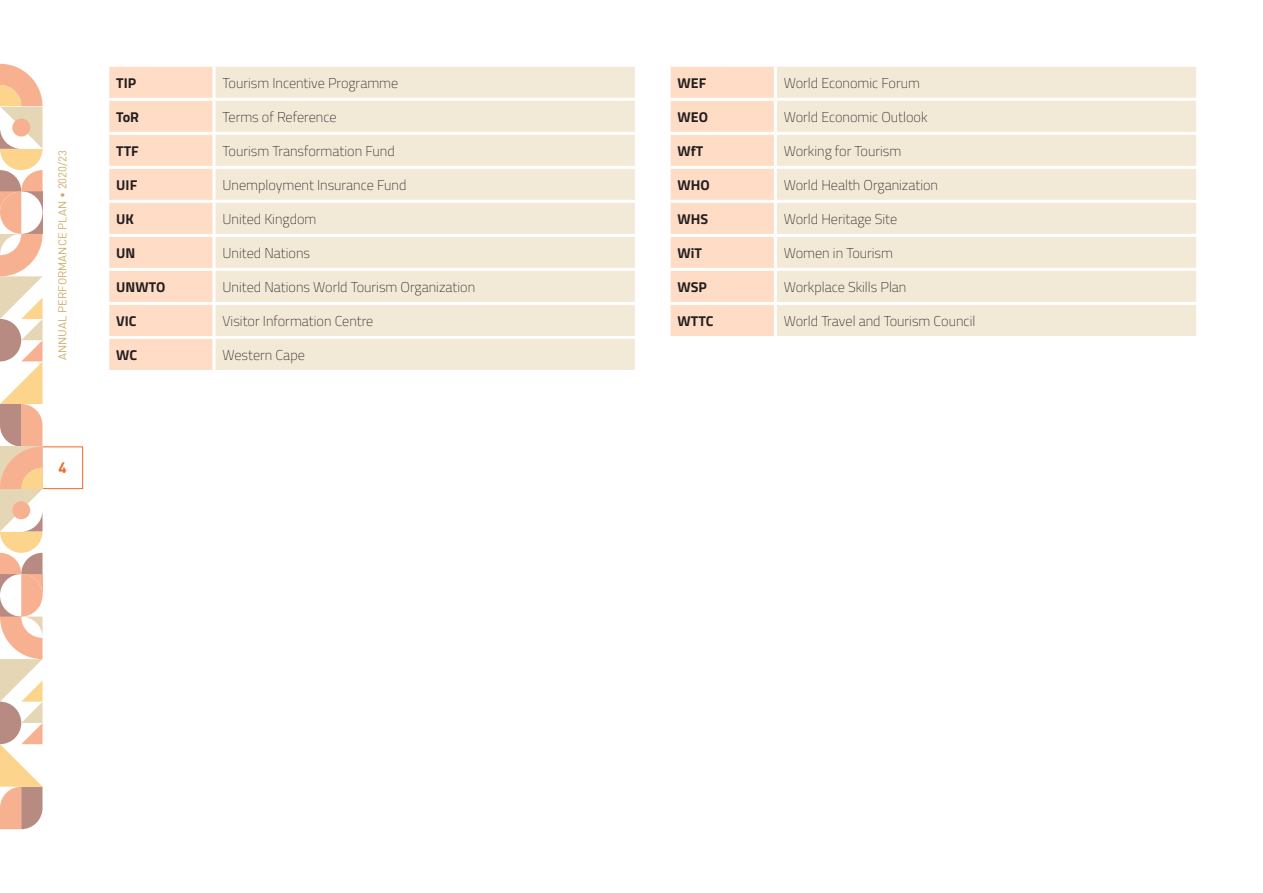
<style>
.page{position:relative;width:1263px;height:893px;background:#fff}
.page>*{position:absolute;margin:0;border:0;box-sizing:border-box;transform-origin:0 0}
.t1{font:700 15px "DIN";color:#f26522}
.t2{font:200 14.25px "Titillium Web";color:#231f20}
.t3{font:700 14.25px "Titillium Web";color:#231f20}
.t4{font:11.25px "DIN";color:#ccae6c}
</style>
<div class="page">
<div style="left:40px;top:446px;width:43px;height:43px;border:1px solid #f26522"></div>
<svg style="left:0;top:63px;width:43px;height:767px"></svg>
<div style="left:109px;top:67px;width:104px;height:303px;background:#fedcc6"></div>
<div style="left:216px;top:67px;width:419px;height:303px;background:#f3e9d7"></div>
<hr style="left:106px;top:98px;width:108px;height:3px;background:#fff">
<hr style="left:214px;top:98px;width:424px;height:3px;background:#fff">
<hr style="left:106px;top:132px;width:108px;height:3px;background:#fff">
<hr style="left:214px;top:132px;width:424px;height:3px;background:#fff">
<hr style="left:106px;top:166px;width:108px;height:3px;background:#fff">
<hr style="left:214px;top:166px;width:424px;height:3px;background:#fff">
<hr style="left:106px;top:200px;width:108px;height:3px;background:#fff">
<hr style="left:214px;top:200px;width:424px;height:3px;background:#fff">
<hr style="left:106px;top:234px;width:108px;height:3px;background:#fff">
<hr style="left:214px;top:234px;width:424px;height:3px;background:#fff">
<hr style="left:106px;top:268px;width:108px;height:3px;background:#fff">
<hr style="left:214px;top:268px;width:424px;height:3px;background:#fff">
<hr style="left:106px;top:302px;width:108px;height:3px;background:#fff">
<hr style="left:214px;top:302px;width:424px;height:3px;background:#fff">
<hr style="left:106px;top:336px;width:108px;height:3px;background:#fff">
<hr style="left:214px;top:336px;width:424px;height:3px;background:#fff">
<div style="left:671px;top:67px;width:103px;height:269px;background:#fedcc6"></div>
<div style="left:777px;top:67px;width:419px;height:269px;background:#f3e9d7"></div>
<hr style="left:668px;top:98px;width:107px;height:3px;background:#fff">
<hr style="left:775px;top:98px;width:424px;height:3px;background:#fff">
<hr style="left:668px;top:132px;width:107px;height:3px;background:#fff">
<hr style="left:775px;top:132px;width:424px;height:3px;background:#fff">
<hr style="left:668px;top:166px;width:107px;height:3px;background:#fff">
<hr style="left:775px;top:166px;width:424px;height:3px;background:#fff">
<hr style="left:668px;top:200px;width:107px;height:3px;background:#fff">
<hr style="left:775px;top:200px;width:424px;height:3px;background:#fff">
<hr style="left:668px;top:234px;width:107px;height:3px;background:#fff">
<hr style="left:775px;top:234px;width:424px;height:3px;background:#fff">
<hr style="left:668px;top:268px;width:107px;height:3px;background:#fff">
<hr style="left:775px;top:268px;width:424px;height:3px;background:#fff">
<hr style="left:668px;top:302px;width:107px;height:3px;background:#fff">
<hr style="left:775px;top:302px;width:424px;height:3px;background:#fff">
<p class="t4" style="left:55px;top:360px;width:211px;rotate:-90deg">ANNUAL PERFORMANCE PLAN • 2020/23</p>
<p class="t1" style="left:58px;top:458px;width:10px">4</p>
<p class="t3" style="left:116px;top:72px;width:21px">TIP</p>
<p class="t2" style="left:223px;top:73px;width:177px">Tourism Incentive Programme</p>
<p class="t3" style="left:116px;top:106px;width:24px">ToR</p>
<p class="t2" style="left:223px;top:107px;width:115px">Terms of Reference</p>
<p class="t3" style="left:116px;top:140px;width:24px">TTF</p>
<p class="t2" style="left:223px;top:141px;width:174px">Tourism Transformation Fund</p>
<p class="t3" style="left:116px;top:174px;width:22px">UIF</p>
<p class="t2" style="left:223px;top:175px;width:185px">Unemployment Insurance Fund</p>
<p class="t3" style="left:116px;top:208px;width:19px">UK</p>
<p class="t2" style="left:223px;top:209px;width:95px">United Kingdom</p>
<p class="t3" style="left:116px;top:242px;width:21px">UN</p>
<p class="t2" style="left:223px;top:243px;width:89px">United Nations</p>
<p class="t3" style="left:116px;top:276px;width:51px">UNWTO</p>
<p class="t2" style="left:223px;top:277px;width:254px">United Nations World Tourism Organization</p>
<p class="t3" style="left:116px;top:310px;width:22px">VIC</p>
<p class="t2" style="left:223px;top:311px;width:152px">Visitor Information Centre</p>
<p class="t3" style="left:116px;top:344px;width:22px">WC</p>
<p class="t2" style="left:223px;top:345px;width:84px">Western Cape</p>
<p class="t3" style="left:678px;top:72px;width:30px">WEF</p>
<p class="t2" style="left:784px;top:73px;width:138px">World Economic Forum</p>
<p class="t3" style="left:678px;top:106px;width:32px">WEO</p>
<p class="t2" style="left:784px;top:107px;width:145px">World Economic Outlook</p>
<p class="t3" style="left:678px;top:140px;width:27px">WfT</p>
<p class="t2" style="left:784px;top:141px;width:119px">Working for Tourism</p>
<p class="t3" style="left:678px;top:174px;width:34px">WHO</p>
<p class="t2" style="left:784px;top:175px;width:156px">World Health Organization</p>
<p class="t3" style="left:678px;top:208px;width:32px">WHS</p>
<p class="t2" style="left:784px;top:209px;width:115px">World Heritage Site</p>
<p class="t3" style="left:678px;top:242px;width:26px">WiT</p>
<p class="t2" style="left:784px;top:243px;width:111px">Women in Tourism</p>
<p class="t3" style="left:678px;top:276px;width:31px">WSP</p>
<p class="t2" style="left:784px;top:277px;width:124px">Workplace Skills Plan</p>
<p class="t3" style="left:678px;top:310px;width:37px">WTTC</p>
<p class="t2" style="left:784px;top:311px;width:193px">World Travel and Tourism Council</p>
</div>
